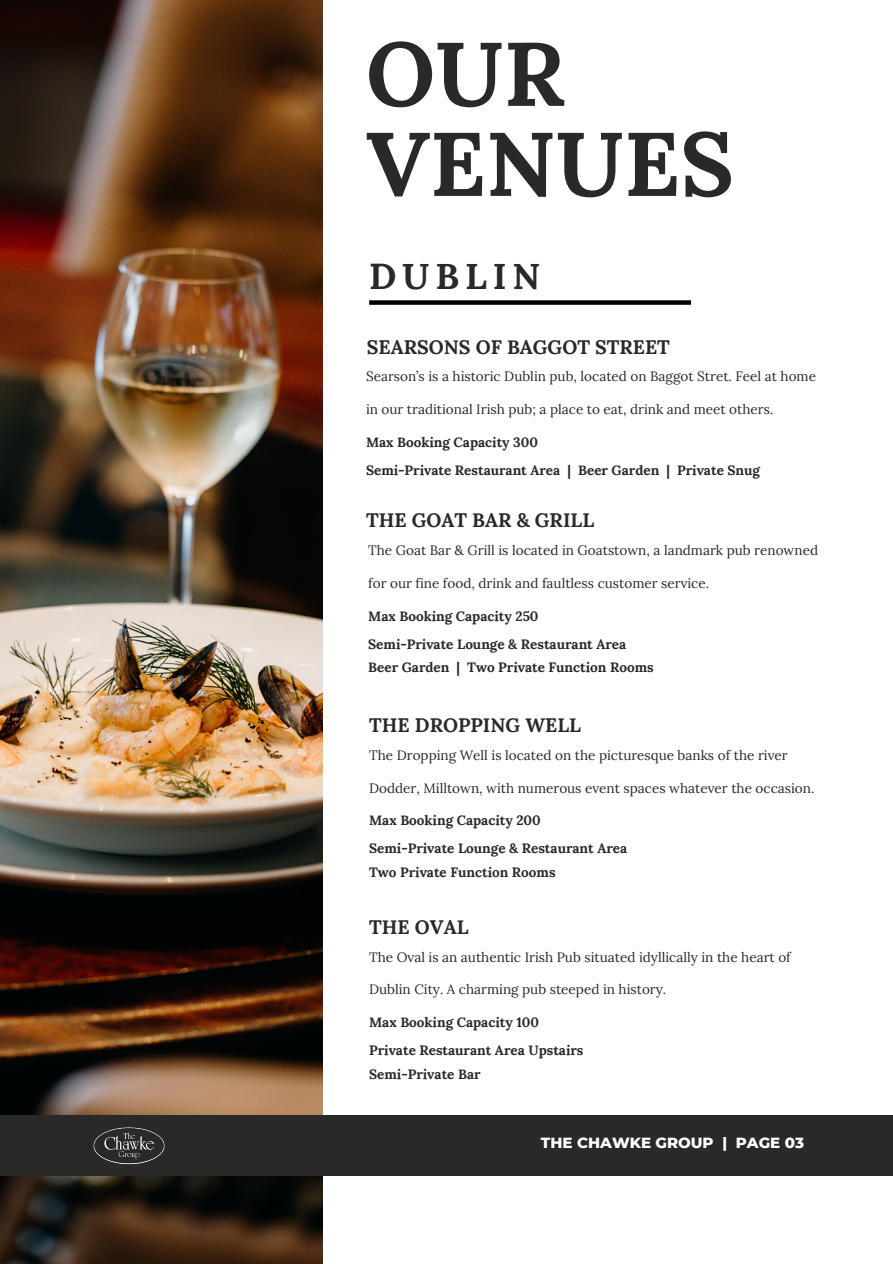
<style>
.page{position:relative;width:893px;height:1264px;background:#fff}
.page>*{position:absolute;margin:0;border:0;box-sizing:border-box;transform-origin:0 0}
.t1{font:700 90px/90px "Lora";color:#292928}
.t2{font:700 36px "Lora";letter-spacing:.16em;color:#292928}
.t3{font:700 19.5px "Lora";color:#292928}
.t4{font:800 15px "Montserrat";color:#fff}
.t5{font:13.5px "Lora";color:#292928}
.t6{font:700 13.5px "Lora";color:#292928}
</style>
<div class="page">
<img style="left:0;top:0;width:322px;height:1263px">
<div style="left:0;top:1115px;width:892px;height:60px;background:#292928"></div>
<img style="left:93px;top:1127px;width:72px;height:38px">
<div style="left:369px;top:300px;width:322px;height:5px;background:#000"></div>
<p class="t1" style="left:366px;top:28px;width:369px">OUR<br>VENUES</p>
<p class="t2" style="left:369px;top:253px;width:173px">DUBLIN</p>
<p class="t3" style="left:367px;top:334px;width:304px">SEARSONS OF BAGGOT STREET</p>
<p class="t5" style="left:366px;top:368px;width:451px">Searson’s is a historic Dublin pub, located on Baggot Stret. Feel at home</p>
<p class="t5" style="left:366px;top:400px;width:409px">in our traditional Irish pub; a place to eat, drink and meet others.</p>
<p class="t6" style="left:366px;top:433px;width:173px">Max Booking Capacity 300</p>
<p class="t6" style="left:366px;top:461px;width:395px">Semi-Private Restaurant Area | Beer Garden | Private Snug</p>
<p class="t3" style="left:366px;top:507px;width:229px">THE GOAT BAR &amp; GRILL</p>
<p class="t5" style="left:368px;top:541px;width:451px">The Goat Bar &amp; Grill is located in Goatstown, a landmark pub renowned</p>
<p class="t5" style="left:368px;top:574px;width:342px">for our fine food, drink and faultless customer service.</p>
<p class="t6" style="left:368px;top:607px;width:172px">Max Booking Capacity 250</p>
<p class="t6" style="left:368px;top:635px;width:259px">Semi-Private Lounge &amp; Restaurant Area</p>
<p class="t6" style="left:368px;top:658px;width:287px">Beer Garden | Two Private Function Rooms</p>
<p class="t3" style="left:369px;top:712px;width:213px">THE DROPPING WELL</p>
<p class="t5" style="left:369px;top:746px;width:420px">The Dropping Well is located on the picturesque banks of the river</p>
<p class="t5" style="left:369px;top:779px;width:446px">Dodder, Milltown, with numerous event spaces whatever the occasion.</p>
<p class="t6" style="left:369px;top:811px;width:173px">Max Booking Capacity 200</p>
<p class="t6" style="left:369px;top:839px;width:259px">Semi-Private Lounge &amp; Restaurant Area</p>
<p class="t6" style="left:369px;top:863px;width:188px">Two Private Function Rooms</p>
<p class="t3" style="left:369px;top:914px;width:101px">THE OVAL</p>
<p class="t5" style="left:369px;top:948px;width:423px">The Oval is an authentic Irish Pub situated idyllically in the heart of</p>
<p class="t5" style="left:369px;top:980px;width:298px">Dublin City. A charming pub steeped in history.</p>
<p class="t6" style="left:369px;top:1013px;width:171px">Max Booking Capacity 100</p>
<p class="t6" style="left:369px;top:1041px;width:216px">Private Restaurant Area Upstairs</p>
<h4 class="t6" style="left:369px;top:1065px;width:113px">Semi-Private Bar</h4>
<p class="t4" style="left:541px;top:1133px;width:264px">THE CHAWKE GROUP | PAGE 03</p>
</div>
